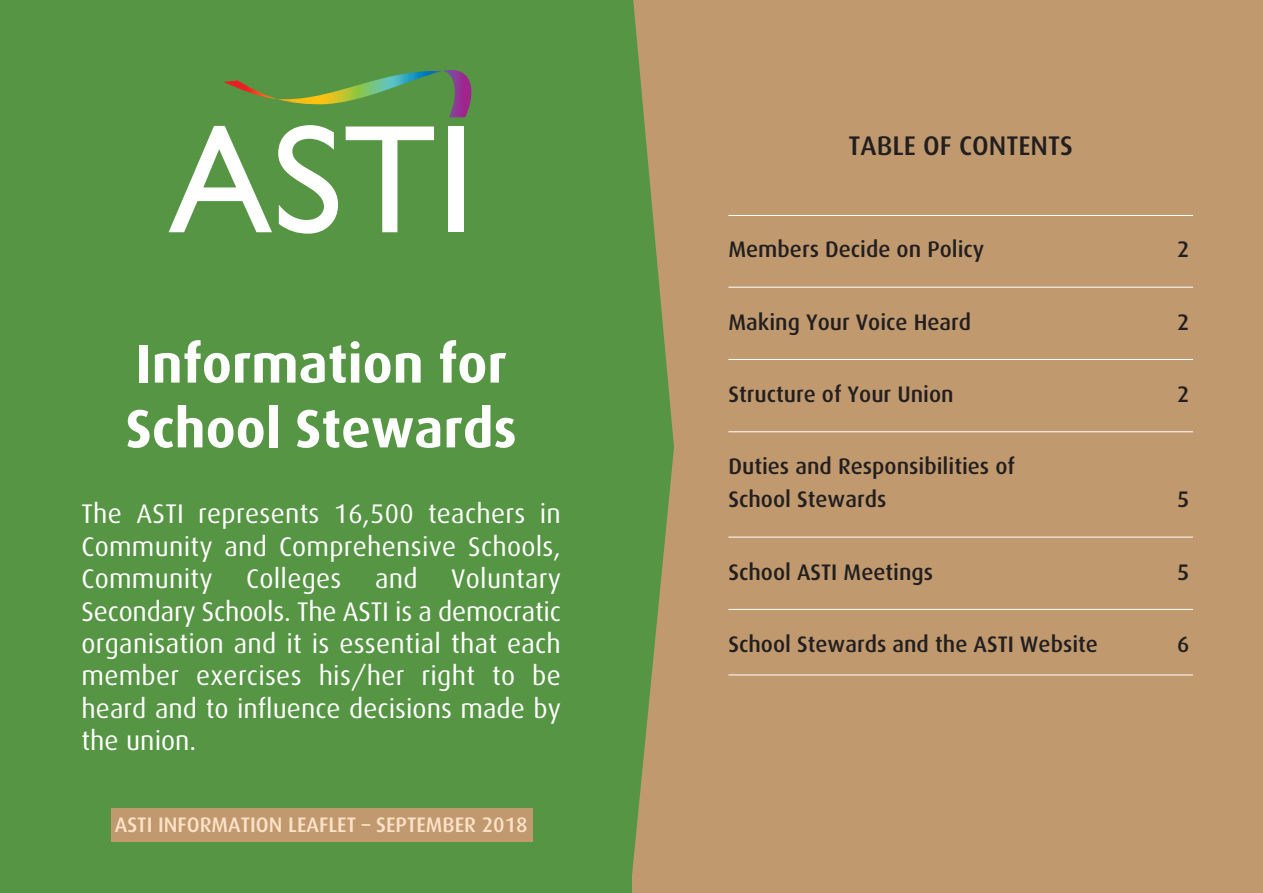
<style>
.page{position:relative;width:1263px;height:893px;background:#fff}
.page>*{position:absolute;margin:0;border:0;box-sizing:border-box;transform-origin:0 0}
.t1{font:700 54px/64.8px "Dax";color:#fff}
.t2{font:27px/32.4px "Dax";color:#fff;text-align:justify}
.t3{font:500 27px "Dax";color:#231f20}
.t4{font:500 22.5px/33px "Dax";color:#231f20}
.t5{font:500 21px "Dax";color:#fee1c8}
</style>
<div class="page">
<div style="left:618px;top:0;width:645px;height:893px;background:#c09a6e"></div>
<div style="left:0;top:0;width:631px;height:893px;background:#559543"></div>
<hr style="left:728px;top:215px;width:465px;height:1px;background:#fff">
<hr style="left:728px;top:287px;width:465px;height:1px;background:#fff">
<hr style="left:728px;top:359px;width:465px;height:1px;background:#fff">
<hr style="left:728px;top:431px;width:465px;height:1px;background:#fff">
<hr style="left:728px;top:537px;width:465px;height:1px;background:#fff">
<hr style="left:728px;top:609px;width:465px;height:1px;background:#fff">
<hr style="left:728px;top:675px;width:465px;height:1px;background:#fff">
<svg style="left:169px;top:126px;width:103px;height:106px"></svg>
<svg style="left:278px;top:125px;width:60px;height:109px"></svg>
<svg style="left:346px;top:127px;width:88px;height:105px"></svg>
<div style="left:448px;top:127px;width:16px;height:105px;background:#fff"></div>
<svg style="left:223px;top:70px;width:249px;height:47px"></svg>
<div style="left:112px;top:809px;width:421px;height:33px;background:#c09a6e"></div>
<svg style="left:631px;top:0;width:43px;height:893px"></svg>
<h1 class="t1" style="left:126px;top:332px;width:392px">Information for<br>School Stewards</h1>
<p class="t2" style="left:82px;top:498px;width:481px">The ASTI represents 16,500 teachers in Community and Comprehensive Schools, Community Colleges and Voluntary Secondary Schools. The ASTI is a democratic organisation and it is essential that each member exercises his/her right to be heard and to influence decisions made by the union.</p>
<p class="t5" style="left:115px;top:813px;width:414px">ASTI INFORMATION LEAFLET – SEPTEMBER 2018</p>
<p class="t3" style="left:848px;top:130px;width:226px">TABLE OF CONTENTS</p>
<p class="t4" style="left:728px;top:233px;width:257px">Members Decide on Policy</p>
<p class="t4" style="left:1177px;top:233px;width:14px">2</p>
<p class="t4" style="left:728px;top:306px;width:244px">Making Your Voice Heard</p>
<p class="t4" style="left:1177px;top:306px;width:14px">2</p>
<p class="t4" style="left:728px;top:378px;width:227px">Structure of Your Union</p>
<p class="t4" style="left:1177px;top:378px;width:14px">2</p>
<p class="t4" style="left:728px;top:450px;width:288px">Duties and Responsibilities of<br>School Stewards</p>
<p class="t4" style="left:1177px;top:483px;width:14px">5</p>
<p class="t4" style="left:728px;top:556px;width:206px">School ASTI Meetings</p>
<p class="t4" style="left:1177px;top:556px;width:14px">5</p>
<p class="t4" style="left:728px;top:628px;width:371px">School Stewards and the ASTI Website</p>
<p class="t4" style="left:1177px;top:628px;width:14px">6</p>
</div>
